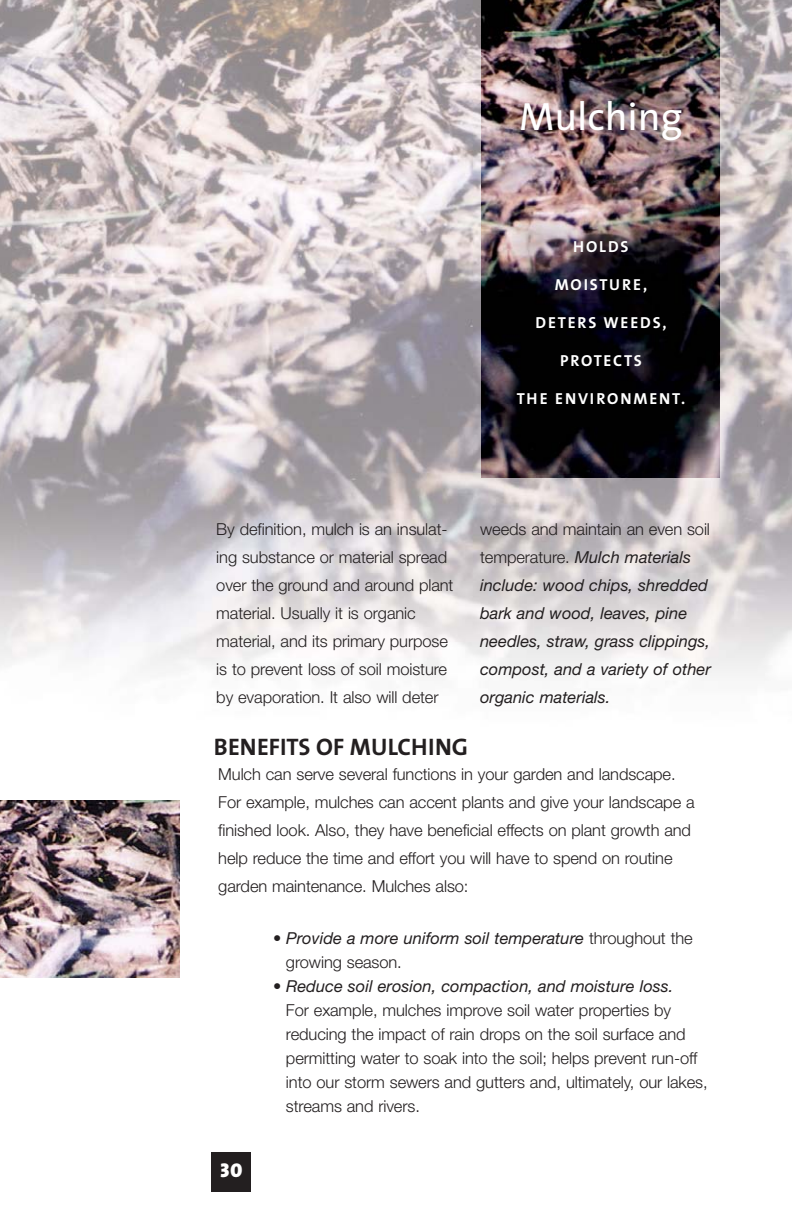
<style>
.page{position:relative;width:792px;height:1224px;background:#fff}
.page>*{position:absolute;margin:0;border:0;box-sizing:border-box;transform-origin:0 0}
.t1{font:39.6px "The Sans";color:#fff}
.t2{font:700 24px "The Sans";color:#231f20}
.t3{font:20px "The Sans Black Caps";color:#fff}
.t4{font:300 16.4px/28px "Helvetica Neue";letter-spacing:-.005em;color:#231f20}
.t5{font:italic 16.4px/28px "Helvetica Neue";color:#231f20}
.t6{font:16px "The Sans Bold Caps";letter-spacing:.115em;color:#fff}
.s1{font-weight:300;font-style:normal}
.s2{font-weight:400;font-style:italic}
</style>
<div class="page">
<img style="left:0;top:0;width:792px;height:678px">
<img style="left:482px;top:0;width:238px;height:478px">
<div style="left:212px;top:1152px;width:39px;height:39px;background:#231f20"></div>
<img style="left:0;top:800px;width:180px;height:178px">
<h1 class="t1" style="left:519px;top:102px;width:165px">Mulching</h1>
<p class="t6" style="left:573px;top:237px;width:57px">HOLDS</p>
<p class="t6" style="left:555px;top:275px;width:94px">MOISTURE,</p>
<p class="t6" style="left:536px;top:313px;width:132px">DETERS WEEDS,</p>
<p class="t6" style="left:560px;top:351px;width:83px">PROTECTS</p>
<p class="t6" style="left:517px;top:389px;width:170px">THE ENVIRONMENT.</p>
<p class="t4" style="left:216px;top:517px;width:239px">By definition, mulch is an insulat&shy;ing substance or material spread over the ground and around plant material. Usually it is organic material, and its primary purpose is to prevent loss of soil moisture by evaporation. It also will deter</p>
<p class="t5" style="left:480px;top:517px;width:232px"><span class="s1">weeds and maintain an even soil temperature.</span> Mulch materials include: wood chips, shredded bark and wood, leaves, pine needles, straw, grass clippings, compost, and a variety of other organic materials.</p>
<h2 class="t2" style="left:214px;top:738px;width:256px">BENEFITS OF MULCHING</h2>
<p class="t4" style="left:218px;top:762px;width:478px">Mulch can serve several functions in your garden and landscape.<br>For example, mulches can accent plants and give your landscape a finished look. Also, they have beneficial effects on plant growth and help reduce the time and effort you will have to spend on routine garden maintenance. Mulches also:</p>
<p class="t5" style="left:286px;top:928px;width:408px;line-height:24px;text-indent:-13px"><span class="s1">•</span> Provide a more uniform soil temperature <span class="s1">throughout the growing season.</span></p>
<p class="t4" style="left:286px;top:976px;width:423px;line-height:24px;text-indent:-13px">• <span class="s2">Reduce soil erosion, compaction, and moisture loss.<br></span>For example, mulches improve soil water properties by reducing the impact of rain drops on the soil surface and permitting water to soak into the soil; helps prevent run-off into our storm sewers and gutters and, ultimately, our lakes, streams and rivers.</p>
<p class="t3" style="left:220px;top:1158px;width:23px">30</p>
</div>
